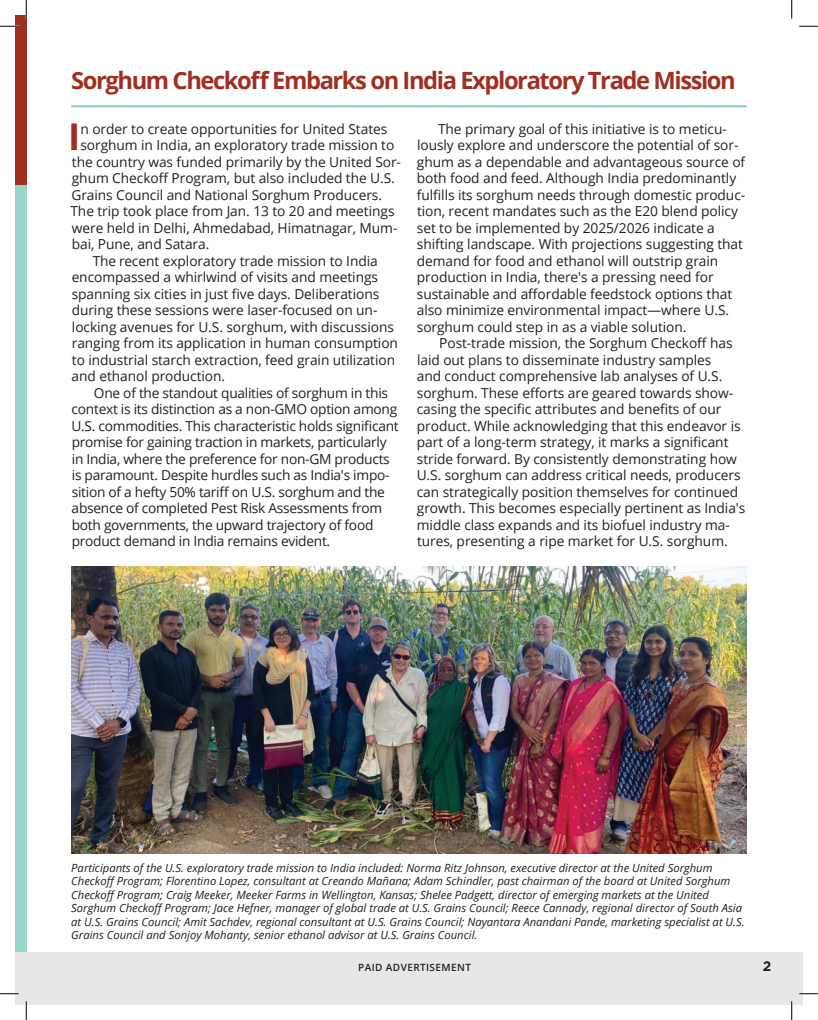
<style>
.page{position:relative;width:818px;height:1020px;background:#fff}
.page>*{position:absolute;margin:0;border:0;box-sizing:border-box;transform-origin:0 0}
.t1{font:700 36.88px "Open Sans";color:#a02f22}
.t2{font:700 23.75px "Open Sans";letter-spacing:-.06em;color:#a02f22}
.t3{font:13.75px/16.5px "Open Sans";letter-spacing:-.005em;color:#231f20}
.t4{font:700 13.75px "Gotham";color:#231f20}
.t5{font:italic 11.25px/13.5px "Open Sans";color:#231f20}
.t6{font:600 10px "Open Sans";letter-spacing:.04em;color:#231f20}
</style>
<div class="page">
<div style="left:15px;top:172px;width:11px;height:781px;background:#96d4cc"></div>
<div style="left:15px;top:953px;width:787px;height:52px;background:#e6e7e9"></div>
<div style="left:15px;top:15px;width:11px;height:170px;background:#a02f22"></div>
<hr style="left:71px;top:105px;width:675px;height:3px;background:#96d4cc">
<img style="left:71px;top:566px;width:675px;height:288px">
<svg style="left:0;top:25px;width:19px;height:2px"></svg>
<svg style="left:799px;top:25px;width:19px;height:2px"></svg>
<svg style="left:0;top:993px;width:19px;height:2px"></svg>
<svg style="left:799px;top:993px;width:19px;height:2px"></svg>
<svg style="left:25px;top:0;width:2px;height:19px"></svg>
<svg style="left:25px;top:1001px;width:2px;height:19px"></svg>
<svg style="left:791px;top:0;width:1px;height:19px"></svg>
<svg style="left:791px;top:1001px;width:1px;height:19px"></svg>
<h2 class="t2" style="left:71px;top:64px;width:666px">Sorghum Checkoff Embarks on India Exploratory Trade Mission</h2>
<h1 class="t1" style="left:68px;top:111px;width:14px">I</h1>
<p class="t3" style="left:80px;top:120px;width:308px">n order to create opportunities for United States</p>
<p class="t3" style="left:80px;top:136px;width:315px">sorghum in India, an exploratory trade mission to</p>
<p class="t3" style="left:72px;top:153px;width:330px">the country was funded primarily by the United Sor-</p>
<p class="t3" style="left:72px;top:169px;width:324px">ghum Checkoff Program, but also included the U.S.</p>
<p class="t3" style="left:71px;top:186px;width:312px">Grains Council and National Sorghum Producers.</p>
<p class="t3" style="left:70px;top:202px;width:325px">The trip took place from Jan. 13 to 20 and meetings</p>
<p class="t3" style="left:72px;top:219px;width:327px">were held in Delhi, Ahmedabad, Himatnagar, Mum-</p>
<p class="t3" style="left:72px;top:235px;width:139px">bai, Pune, and Satara.</p>
<p class="t3" style="left:93px;top:252px;width:286px">The recent exploratory trade mission to India</p>
<p class="t3" style="left:72px;top:268px;width:308px">encompassed a whirlwind of visits and meetings</p>
<p class="t3" style="left:72px;top:285px;width:309px">spanning six cities in just five days. Deliberations</p>
<p class="t3" style="left:72px;top:301px;width:307px">during these sessions were laser-focused on un-</p>
<p class="t3" style="left:72px;top:318px;width:323px">locking avenues for U.S. sorghum, with discussions</p>
<p class="t3" style="left:72px;top:334px;width:328px">ranging from its application in human consumption</p>
<p class="t3" style="left:72px;top:351px;width:325px">to industrial starch extraction, feed grain utilization</p>
<p class="t3" style="left:72px;top:367px;width:155px">and ethanol production.</p>
<p class="t3" style="left:94px;top:384px;width:296px">One of the standout qualities of sorghum in this</p>
<p class="t3" style="left:72px;top:400px;width:327px">context is its distinction as a non-GMO option among</p>
<p class="t3" style="left:71px;top:417px;width:329px">U.S. commodities. This characteristic holds significant</p>
<p class="t3" style="left:72px;top:433px;width:316px">promise for gaining traction in markets, particularly</p>
<p class="t3" style="left:72px;top:450px;width:319px">in India, where the preference for non-GM products</p>
<p class="t3" style="left:72px;top:466px;width:319px">is paramount. Despite hurdles such as India's impo-</p>
<p class="t3" style="left:72px;top:483px;width:315px">sition of a hefty 50% tariff on U.S. sorghum and the</p>
<p class="t3" style="left:72px;top:499px;width:312px">absence of completed Pest Risk Assessments from</p>
<p class="t3" style="left:72px;top:516px;width:303px">both governments, the upward trajectory of food</p>
<p class="t3" style="left:72px;top:532px;width:260px">product demand in India remains evident.</p>
<p class="t3" style="left:417px;top:120px;width:330px;text-indent:21px">The primary goal of this initiative is to meticu&shy;lously explore and underscore the potential of sor&shy;ghum as a dependable and advantageous source of both food and feed. Although India predominantly fulfills its sorghum needs through domestic produc&shy;tion, recent mandates such as the E20 blend policy set to be implemented by 2025/2026 indicate a shifting landscape. With projections suggesting that demand for food and ethanol will outstrip grain production in India, there's a pressing need for sustainable and affordable feedstock options that also minimize environmental impact—where U.S. sorghum could step in as a viable solution.</p>
<p class="t3" style="left:416px;top:334px;width:330px;text-indent:23px">Post-trade mission, the Sorghum Checkoff has laid out plans to disseminate industry samples<br>and conduct comprehensive lab analyses of U.S. sorghum. These efforts are geared towards show&shy;casing the specific attributes and benefits of our product. While acknowledging that this endeavor is part of a long-term strategy, it marks a significant stride forward. By consistently demonstrating how U.S. sorghum can address critical needs, producers can strategically position themselves for continued growth. This becomes especially pertinent as India's middle class expands and its biofuel industry ma&shy;tures, presenting a ripe market for U.S. sorghum.</p>
<p class="t5" style="left:71px;top:861px;width:674px">Participants of the U.S. exploratory trade mission to India included: Norma Ritz Johnson, executive director at the United Sorghum Checkoff Program; Florentino Lopez, consultant at Creando Mañana; Adam Schindler, past chairman of the board at United Sorghum Checkoff Program; Craig Meeker, Meeker Farms in Wellington, Kansas; Shelee Padgett, director of emerging markets at the United Sorghum Checkoff Program; Jace Hefner, manager of global trade at U.S. Grains Council; Reece Cannady, regional director of South Asia at U.S. Grains Council; Amit Sachdev, regional consultant at U.S. Grains Council; Nayantara Anandani Pande, marketing specialist at U.S.<br>Grains Council and Sonjoy Mohanty, senior ethanol advisor at U.S. Grains Council.</p>
<p class="t6" style="left:358px;top:961px;width:114px">PAID ADVERTISEMENT</p>
<p class="t4" style="left:762px;top:957px;width:10px">2</p>
</div>
